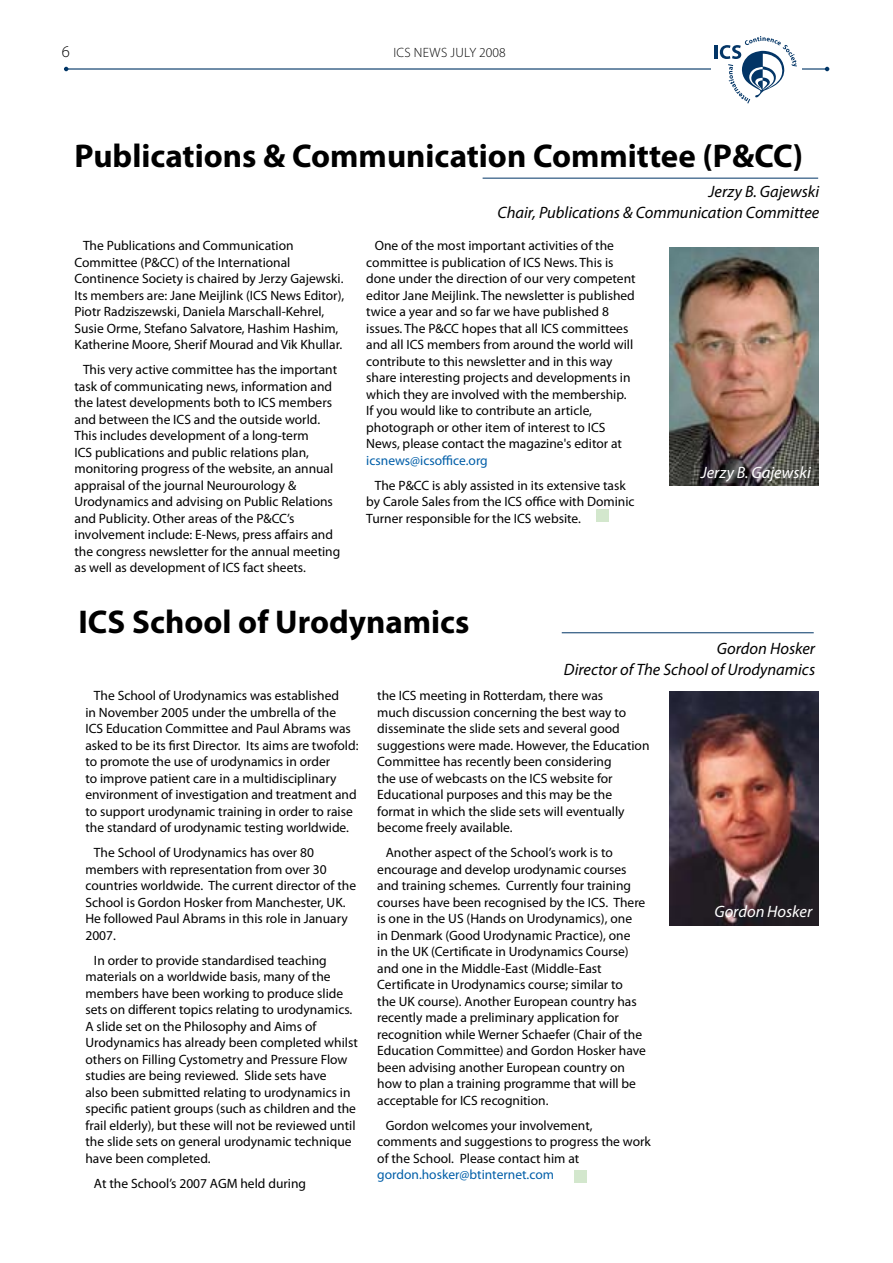
<style>
.page{position:relative;width:893px;height:1263px;background:#fff}
.page>*{position:absolute;margin:0;border:0;box-sizing:border-box;transform-origin:0 0}
.t1{font:700 33px "Myriad Pro";color:#000}
.t2{font:italic 16.5px/21px "Myriad Pro";color:#000;text-align:right}
.t3{font:italic 16.5px "Myriad Pro";color:#fff}
.t4{font:300 16.5px "Myriad Pro";color:#000}
.t5{font:13.5px/16.5px "Myriad Pro";color:#000}
.t6{font:13.5px "Myriad Pro";color:#005ea8}
.t7{font:300 13.5px "Myriad Pro";letter-spacing:.02em;color:#000}
</style>
<div class="page">
<hr style="left:66px;top:68px;width:761px;height:2px;background:#003566">
<svg style="left:64px;top:67px;width:4px;height:4px"></svg>
<svg style="left:825px;top:67px;width:4px;height:4px"></svg>
<div style="left:711px;top:36px;width:90px;height:68px;background:#fff"></div>
<hr style="left:715px;top:45px;width:3px;height:14px;background:#033566">
<svg style="left:720px;top:36px;width:77px;height:68px"></svg>
<hr style="left:483px;top:178px;width:335px;height:1px;background:#003566">
<img style="left:670px;top:248px;width:148px;height:238px">
<hr style="left:562px;top:632px;width:252px;height:1px;background:#003566">
<img style="left:670px;top:691px;width:148px;height:234px">
<div style="left:574px;top:1170px;width:12px;height:12px;background:#d3e7cd"></div>
<div style="left:597px;top:509px;width:12px;height:13px;background:#d3e7cd"></div>
<p class="t4" style="left:62px;top:42px;width:10px">6</p>
<p class="t7" style="left:393px;top:45px;width:114px">ICS NEWS JULY 2008</p>
<h1 class="t1" style="left:75px;top:135px;width:730px">Publications &amp; Communication Committee (P&amp;CC)</h1>
<p class="t2" style="left:498px;top:180px;width:323px">Jerzy B. Gajewski<br>Chair, Publications &amp; Communication Committee</p>
<p class="t5" style="left:75px;top:237px;width:271px;text-indent:9px">The Publications and Communication Committee (P&amp;CC) of the International Continence Society is chaired by Jerzy Gajewski.<br>Its members are: Jane Meijlink (ICS News Editor), Piotr Radziszewski, Daniela Marschall-Kehrel, Susie Orme, Stefano Salvatore, Hashim Hashim, Katherine Moore, Sherif Mourad and Vik Khullar.</p>
<p class="t5" style="left:75px;top:361px;width:267px;text-indent:9px">This very active committee has the important task of communicating news, information and the latest developments both to ICS members and between the ICS and the outside world.<br>This includes development of a long-term<br>ICS publications and public relations plan, monitoring progress of the website, an annual appraisal of the journal Neurourology &amp; Urodynamics and advising on Public Relations and Publicity. Other areas of the P&amp;CC’s involvement include: E-News, press affairs and the congress newsletter for the annual meeting as well as development of ICS fact sheets.</p>
<p class="t5" style="left:366px;top:237px;width:271px;text-indent:9px">One of the most important activities of the committee is publication of ICS News. This is done under the direction of our very competent editor Jane Meijlink. The newsletter is published twice a year and so far we have published 8 issues. The P&amp;CC hopes that all ICS committees and all ICS members from around the world will contribute to this newsletter and in this way share interesting projects and developments in which they are involved with the membership.<br>If you would like to contribute an article, photograph or other item of interest to ICS News, please contact the magazine's editor at</p>
<p class="t6" style="left:366px;top:452px;width:123px">icsnews@icsoffice.org</p>
<p class="t5" style="left:366px;top:477px;width:270px;text-indent:9px">The P&amp;CC is ably assisted in its extensive task by Carole Sales from the ICS office with Dominic<br>Turner responsible for the ICS website.</p>
<p class="t3" style="left:701px;top:462px;width:112px">Jerzy B. Gajewski</p>
<h1 class="t1" style="left:79px;top:600px;width:392px">ICS School of Urodynamics</h1>
<p class="t2" style="left:564px;top:637px;width:253px">Gordon Hosker<br>Director of The School of Urodynamics</p>
<p class="t5" style="left:85px;top:687px;width:275px;text-indent:9px">The School of Urodynamics was established<br>in November 2005 under the umbrella of the<br>ICS Education Committee and Paul Abrams was asked to be its first Director. Its aims are twofold: to promote the use of urodynamics in order<br>to improve patient care in a multidisciplinary environment of investigation and treatment and to support urodynamic training in order to raise the standard of urodynamic testing worldwide.</p>
<p class="t5" style="left:85px;top:844px;width:272px;text-indent:9px">The School of Urodynamics has over 80 members with representation from over 30 countries worldwide. The current director of the School is Gordon Hosker from Manchester, UK.<br>He followed Paul Abrams in this role in January 2007.</p>
<p class="t5" style="left:85px;top:952px;width:274px;text-indent:9px">In order to provide standardised teaching materials on a worldwide basis, many of the members have been working to produce slide sets on different topics relating to urodynamics.<br>A slide set on the Philosophy and Aims of Urodynamics has already been completed whilst others on Filling Cystometry and Pressure Flow studies are being reviewed. Slide sets have<br>also been submitted relating to urodynamics in specific patient groups (such as children and the frail elderly), but these will not be reviewed until the slide sets on general urodynamic technique have been completed.</p>
<p class="t5" style="left:94px;top:1175px;width:214px">At the School’s 2007 AGM held during</p>
<p class="t5" style="left:377px;top:687px;width:274px">the ICS meeting in Rotterdam, there was<br>much discussion concerning the best way to disseminate the slide sets and several good suggestions were made. However, the Education Committee has recently been considering<br>the use of webcasts on the ICS website for Educational purposes and this may be the format in which the slide sets will eventually become freely available.</p>
<p class="t5" style="left:377px;top:844px;width:270px;text-indent:9px">Another aspect of the School’s work is to encourage and develop urodynamic courses and training schemes. Currently four training courses have been recognised by the ICS. There is one in the US (Hands on Urodynamics), one in Denmark (Good Urodynamic Practice), one<br>in the UK (Certificate in Urodynamics Course) and one in the Middle-East (Middle-East Certificate in Urodynamics course; similar to<br>the UK course). Another European country has recently made a preliminary application for recognition while Werner Schaefer (Chair of the Education Committee) and Gordon Hosker have been advising another European country on how to plan a training programme that will be acceptable for ICS recognition.</p>
<p class="t5" style="left:377px;top:1117px;width:275px;text-indent:9px">Gordon welcomes your involvement, comments and suggestions to progress the work of the School. Please contact him at</p>
<p class="t6" style="left:377px;top:1166px;width:178px">gordon.hosker@btinternet.com</p>
<p class="t3" style="left:714px;top:901px;width:99px">Gordon Hosker</p>
</div>
